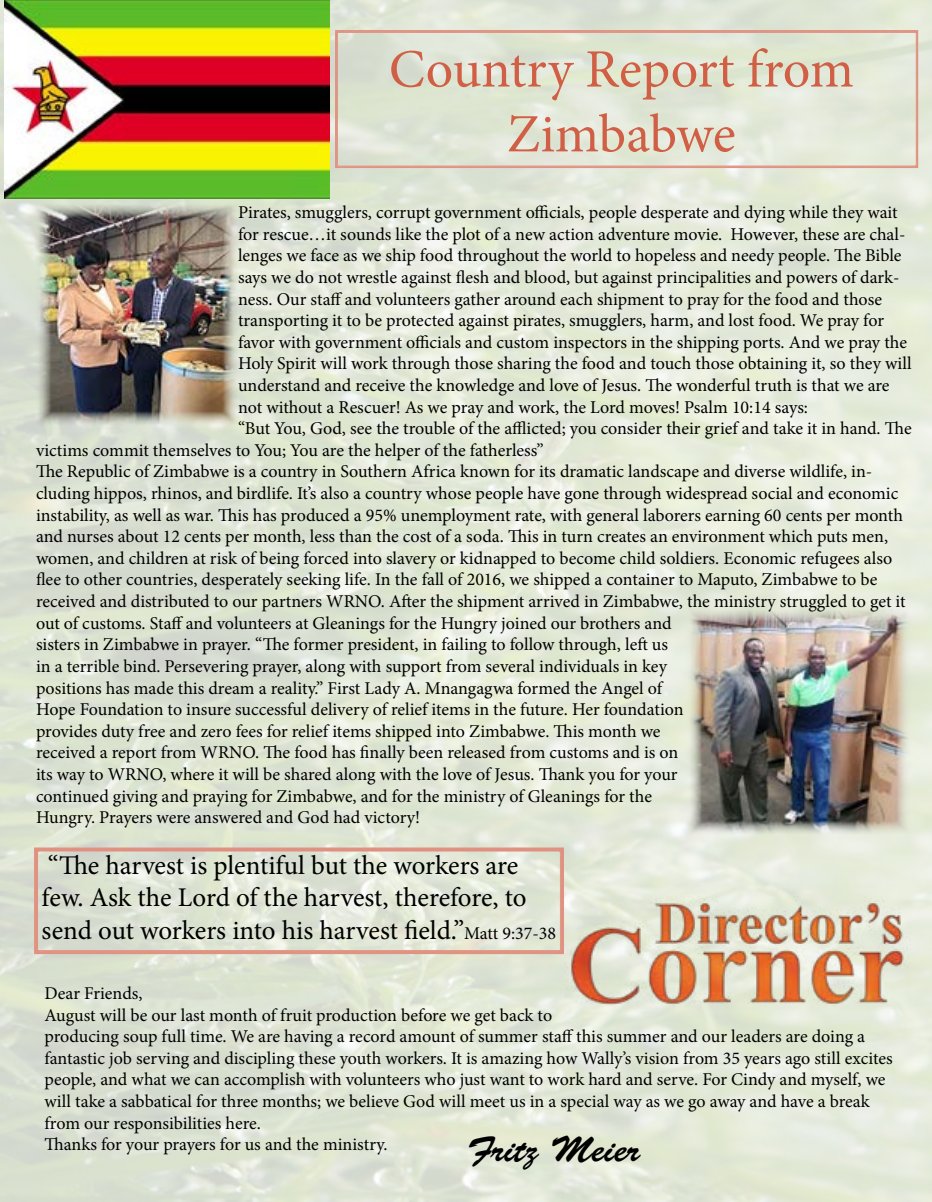
<style>
.page{position:relative;width:932px;height:1202px;background:#fff}
.page>*{position:absolute;margin:0;border:0;box-sizing:border-box;transform-origin:0 0}
.t1{font:54px/64.8px "Minion Pro";color:#d05f45;text-align:center}
.t2{font:36px "Brush Script Std";color:#000}
.t3{font:27px/32.4px "Minion Pro";letter-spacing:-.005em;color:#000}
.t4{font:18px/21.6px "Minion Pro";letter-spacing:-.005em;color:#000}
.s1{font-size:18px}
</style>
<div class="page">
<img style="left:0;top:0;width:932px;height:1202px">
<div style="left:321px;top:19px;width:611px;height:150px;background:#fff;opacity:.75"></div>
<img style="left:5px;top:0;width:324px;height:199px">
<img style="left:36px;top:202px;width:202px;height:224px">
<img style="left:687px;top:608px;width:223px;height:227px">
<img style="left:564px;top:884px;width:346px;height:124px">
<div style="left:21px;top:836px;width:556px;height:119px;background:#fff;opacity:.75"></div>
<h1 class="t1" style="left:389px;top:37px;width:466px">Country Report from<br>Zimbabwe</h1>
<p class="t4" style="left:238px;top:202px;width:661px">Pirates, smugglers, corrupt government officials, people desperate and dying while they wait</p>
<p class="t4" style="left:238px;top:223px;width:669px">for rescue…it sounds like the plot of a new action adventure movie. However, these are chal-</p>
<p class="t4" style="left:238px;top:245px;width:665px">lenges we face as we ship food throughout the world to hopeless and needy people. The Bible</p>
<p class="t4" style="left:238px;top:266px;width:663px">says we do not wrestle against flesh and blood, but against principalities and powers of dark-</p>
<p class="t4" style="left:238px;top:288px;width:645px">ness. Our staff and volunteers gather around each shipment to pray for the food and those</p>
<p class="t4" style="left:238px;top:310px;width:647px">transporting it to be protected against pirates, smugglers, harm, and lost food. We pray for</p>
<p class="t4" style="left:238px;top:331px;width:670px">favor with government officials and custom inspectors in the shipping ports. And we pray the</p>
<p class="t4" style="left:238px;top:353px;width:675px">Holy Spirit will work through those sharing the food and touch those obtaining it, so they will</p>
<p class="t4" style="left:238px;top:374px;width:653px">understand and receive the knowledge and love of Jesus. The wonderful truth is that we are</p>
<p class="t4" style="left:238px;top:396px;width:571px">not without a Rescuer! As we pray and work, the Lord moves! Psalm 10:14 says:</p>
<p class="t4" style="left:238px;top:418px;width:675px">“But You, God, see the trouble of the afflicted; you consider their grief and take it in hand. The</p>
<p class="t4" style="left:36px;top:439px;width:509px">victims commit themselves to You; You are the helper of the fatherless”</p>
<p class="t4" style="left:36px;top:461px;width:837px">The Republic of Zimbabwe is a country in Southern Africa known for its dramatic landscape and diverse wildlife, in-</p>
<p class="t4" style="left:36px;top:482px;width:863px">cluding hippos, rhinos, and birdlife. It’s also a country whose people have gone through widespread social and economic</p>
<p class="t4" style="left:36px;top:504px;width:868px">instability, as well as war. This has produced a 95% unemployment rate, with general laborers earning 60 cents per month</p>
<p class="t4" style="left:36px;top:526px;width:853px">and nurses about 12 cents per month, less than the cost of a soda. This in turn creates an environment which puts men,</p>
<p class="t4" style="left:36px;top:547px;width:857px">women, and children at risk of being forced into slavery or kidnapped to become child soldiers. Economic refugees also</p>
<p class="t4" style="left:36px;top:569px;width:843px">flee to other countries, desperately seeking life. In the fall of 2016, we shipped a container to Maputo, Zimbabwe to be</p>
<p class="t4" style="left:36px;top:590px;width:871px">received and distributed to our partners WRNO. After the shipment arrived in Zimbabwe, the ministry struggled to get it</p>
<p class="t4" style="left:36px;top:612px;width:637px">out of customs. Staff and volunteers at Gleanings for the Hungry joined our brothers and</p>
<p class="t4" style="left:36px;top:634px;width:633px">sisters in Zimbabwe in prayer. “The former president, in failing to follow through, left us</p>
<p class="t4" style="left:36px;top:655px;width:632px">in a terrible bind. Persevering prayer, along with support from several individuals in key</p>
<p class="t4" style="left:36px;top:677px;width:627px">positions has made this dream a reality.” First Lady A. Mnangagwa formed the Angel of</p>
<p class="t4" style="left:36px;top:698px;width:649px">Hope Foundation to insure successful delivery of relief items in the future. Her foundation</p>
<p class="t4" style="left:36px;top:720px;width:626px">provides duty free and zero fees for relief items shipped into Zimbabwe. This month we</p>
<p class="t4" style="left:36px;top:742px;width:644px">received a report from WRNO. The food has finally been released from customs and is on</p>
<p class="t4" style="left:36px;top:763px;width:643px">its way to WRNO, where it will be shared along with the love of Jesus. Thank you for your</p>
<p class="t4" style="left:36px;top:785px;width:617px">continued giving and praying for Zimbabwe, and for the ministry of Gleanings for the</p>
<p class="t4" style="left:36px;top:806px;width:385px">Hungry. Prayers were answered and God had victory!</p>
<h3 class="t3" style="left:42px;top:849px;width:516px">“The harvest is plentiful but the workers are few. Ask the Lord of the harvest, therefore, to send out workers into his harvest field.”<span class="s1">Matt 9:37-38</span></h3>
<p class="t4" style="left:44px;top:982px;width:849px">Dear Friends,<br>August will be our last month of fruit production before we get back to<br>producing soup full time. We are having a record amount of summer staff this summer and our leaders are doing a fantastic job serving and discipling these youth workers. It is amazing how Wally’s vision from 35 years ago still excites people, and what we can accomplish with volunteers who just want to work hard and serve. For Cindy and myself, we will take a sabbatical for three months; we believe God will meet us in a special way as we go away and have a break from our responsibilities here.<br>Thanks for your prayers for us and the ministry.</p>
<h2 class="t2" style="left:467px;top:1129px;width:174px">Fritz Meier</h2>
</div>
